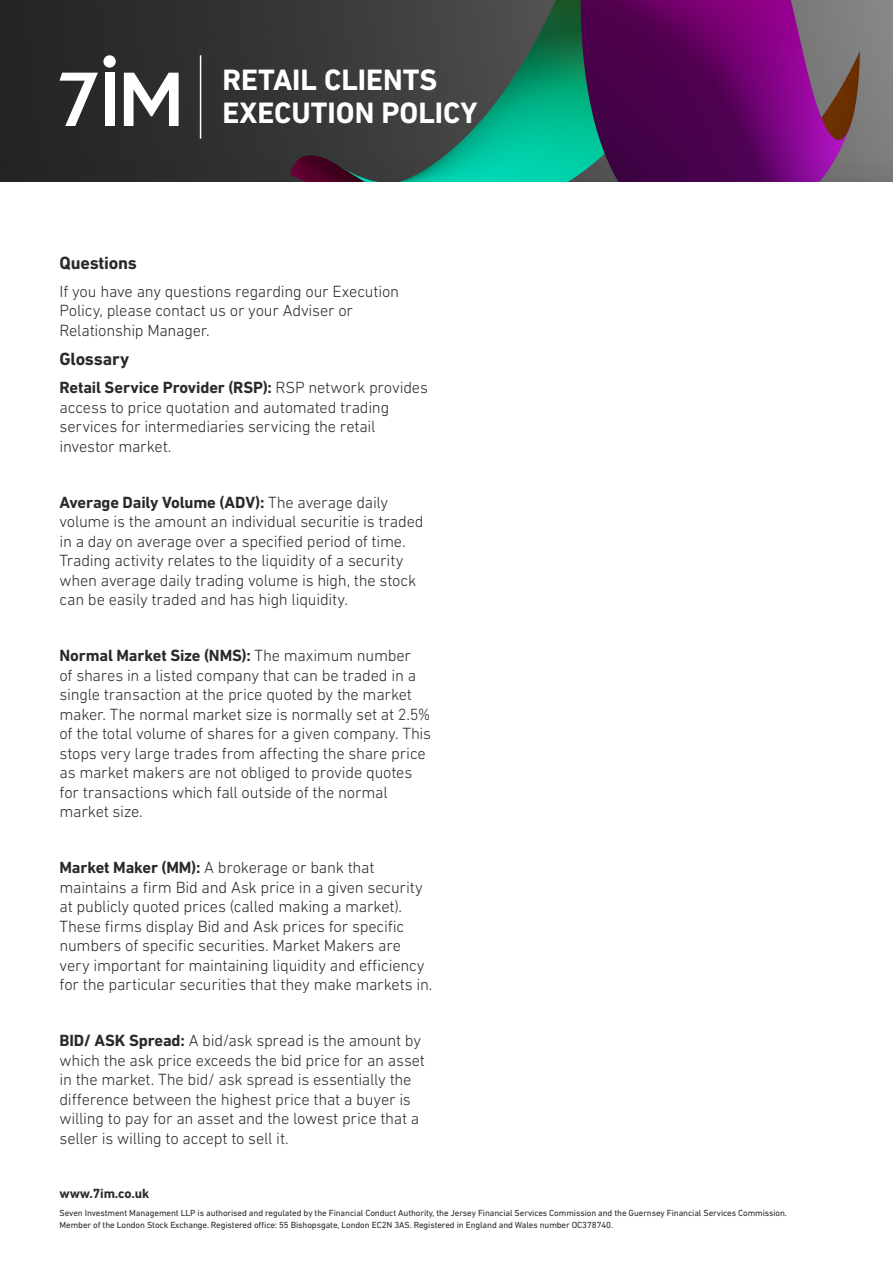
<style>
.page{position:relative;width:893px;height:1263px;background:#fff}
.page>*{position:absolute;margin:0;border:0;box-sizing:border-box;transform-origin:0 0}
.t1{font:700 30px "DIN Next LT Pro";color:#fff}
.Content_H1_Bold_12_1{font:700 18px "DIN Next LT Pro";letter-spacing:-.015em;color:#2d292a}
.Content_Body_Light_1{font:300 16.5px/19.5px "DIN Next LT Pro";letter-spacing:-.015em;color:#2d292a}
.Footer_Signoff_Bold{font:700 13.5px "DIN Next LT Pro";letter-spacing:-.01em;color:#2d292a}
.Footer_Reg_Address_R{font:9px/12px "DIN Next LT Pro";letter-spacing:-.01em;color:#2d292a}
.s1{font-weight:700}
</style>
<div class="page">
<img style="left:0;top:0;width:893px;height:181px">
<svg style="left:60px;top:73px;width:38px;height:53px"></svg>
<svg style="left:103px;top:55px;width:13px;height:13px"></svg>
<div style="left:105px;top:73px;width:9px;height:53px;background:#fff"></div>
<svg style="left:124px;top:73px;width:55px;height:53px"></svg>
<hr style="left:200px;top:55px;width:1px;height:84px;background:#fff">
<p class="t1" style="left:223px;top:63px;width:216px">RETAIL CLIENTS</p>
<p class="t1" style="left:223px;top:96px;width:257px">EXECUTION POLICY</p>
<p class="Content_H1_Bold_12_1" style="left:60px;top:252px;width:79px">Questions</p>
<p class="Content_Body_Light_1" style="left:60px;top:281px;width:341px">If you have any questions regarding our Execution<br>Policy, please contact us or your Adviser or<br>Relationship Manager.</p>
<p class="Content_H1_Bold_12_1" style="left:60px;top:348px;width:71px">Glossary</p>
<p class="Content_Body_Light_1" style="left:60px;top:378px;width:370px"><span class="s1">Retail Service Provider (RSP):</span> RSP network provides access to price quotation and automated trading services for intermediaries servicing the retail investor market.</p>
<p class="Content_Body_Light_1" style="left:60px;top:492px;width:366px"><span class="s1">Average Daily Volume (ADV):</span> The average daily volume is the amount an individual securitie is traded in a day on average over a specified period of time.<br>Trading activity relates to the liquidity of a security when average daily trading volume is high, the stock can be easily traded and has high liquidity.</p>
<p class="Content_Body_Light_1" style="left:60px;top:646px;width:373px"><span class="s1">Normal Market Size (NMS):</span> The maximum number<br>of shares in a listed company that can be traded in a single transaction at the price quoted by the market maker. The normal market size is normally set at 2.5% of the total volume of shares for a given company. This stops very large trades from affecting the share price as market makers are not obliged to provide quotes for transactions which fall outside of the normal market size.</p>
<p class="Content_Body_Light_1" style="left:60px;top:858px;width:374px"><span class="s1">Market Maker (MM):</span> A brokerage or bank that maintains a firm Bid and Ask price in a given security at publicly quoted prices (called making a market).<br>These firms display Bid and Ask prices for specific numbers of specific securities. Market Makers are very important for maintaining liquidity and efficiency for the particular securities that they make markets in.</p>
<p class="Content_Body_Light_1" style="left:60px;top:1031px;width:367px"><span class="s1">BID/ ASK Spread:</span> A bid/ask spread is the amount by which the ask price exceeds the bid price for an asset in the market. The bid/ ask spread is essentially the difference between the highest price that a buyer is willing to pay for an asset and the lowest price that a seller is willing to accept to sell it.</p>
<p class="Footer_Signoff_Bold" style="left:60px;top:1185px;width:91px">www.7im.co.uk</p>
<p class="Footer_Reg_Address_R" style="left:60px;top:1207px;width:729px">Seven Investment Management LLP is authorised and regulated by the Financial Conduct Authority, the Jersey Financial Services Commission and the Guernsey Financial Services Commission.<br>Member of the London Stock Exchange. Registered office: 55 Bishopsgate, London EC2N 3AS. Registered in England and Wales number OC378740.</p>
</div>
